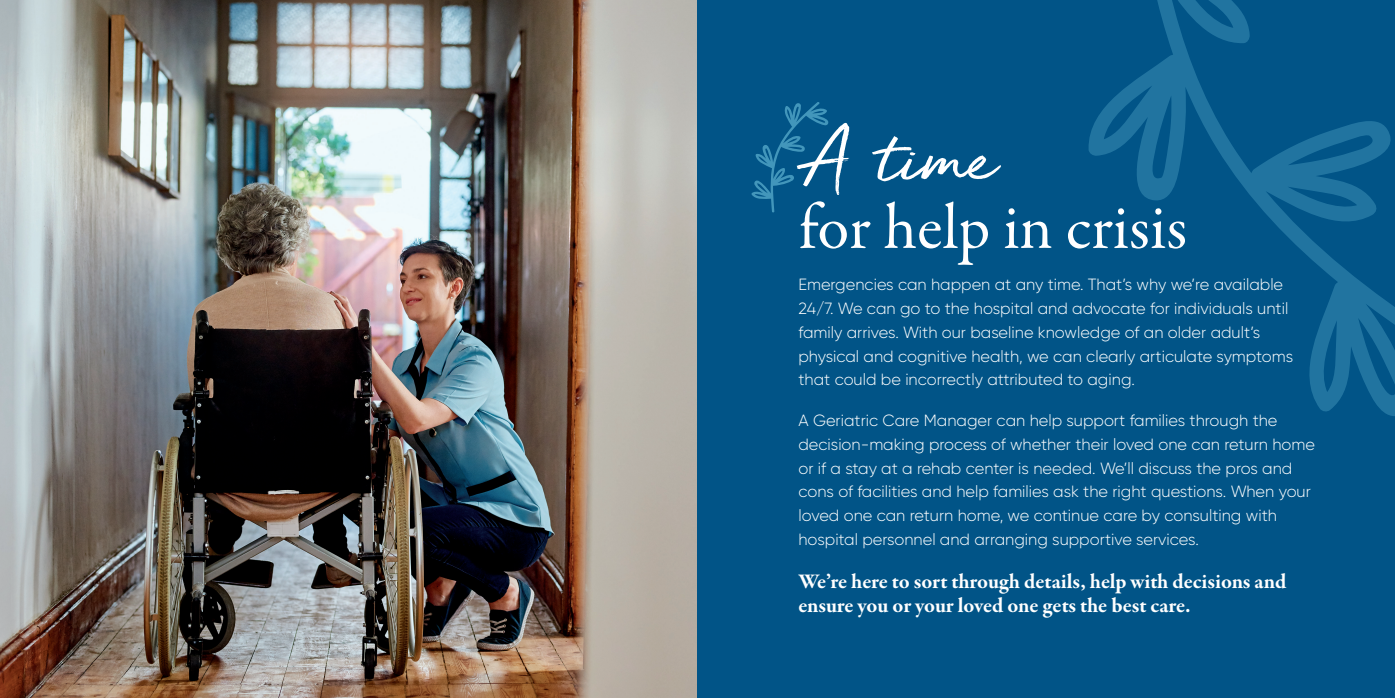
<style>
.page{position:relative;width:1395px;height:698px;background:#fff}
.page>*{position:absolute;margin:0;border:0;box-sizing:border-box;transform-origin:0 0}
.t1{font:82.25px "Golden Plains";color:#fff}
.t2{font:65px "Garamond Premr Pro";color:#fff}
.t3{font:700 21.25px/23.8px "Garamond Premr Pro";letter-spacing:-.005em;color:#fff}
.t4{font:300 16.25px/23.8px "Gilroy";color:#fff}
</style>
<div class="page">
<img style="left:0;top:0;width:698px;height:698px">
<div style="left:698px;top:0;width:697px;height:698px;background:#015487"></div>
<svg style="left:751px;top:102px;width:78px;height:111px"></svg>
<svg style="left:1088px;top:0;width:307px;height:416px"></svg>
<h1 class="t1" style="left:797px;top:117px;width:201px">A time</h1>
<h2 class="t2" style="left:798px;top:188px;width:390px">for help in crisis</h2>
<p class="t4" style="left:798px;top:272px;width:496px">Emergencies can happen at any time. That’s why we’re available 24/7. We can go to the hospital and advocate for individuals until family arrives. With our baseline knowledge of an older adult’s physical and cognitive health, we can clearly articulate symptoms that could be incorrectly attributed to aging.</p>
<p class="t4" style="left:798px;top:408px;width:518px">A Geriatric Care Manager can help support families through the decision-making process of whether their loved one can return home or if a stay at a rehab center is needed. We’ll discuss the pros and cons of facilities and help families ask the right questions. When your loved one can return home, we continue care by consulting with hospital personnel and arranging supportive services.</p>
<h3 class="t3" style="left:798px;top:569px;width:489px">We’re here to sort through details, help with decisions and ensure you or your loved one gets the best care.</h3>
</div>
